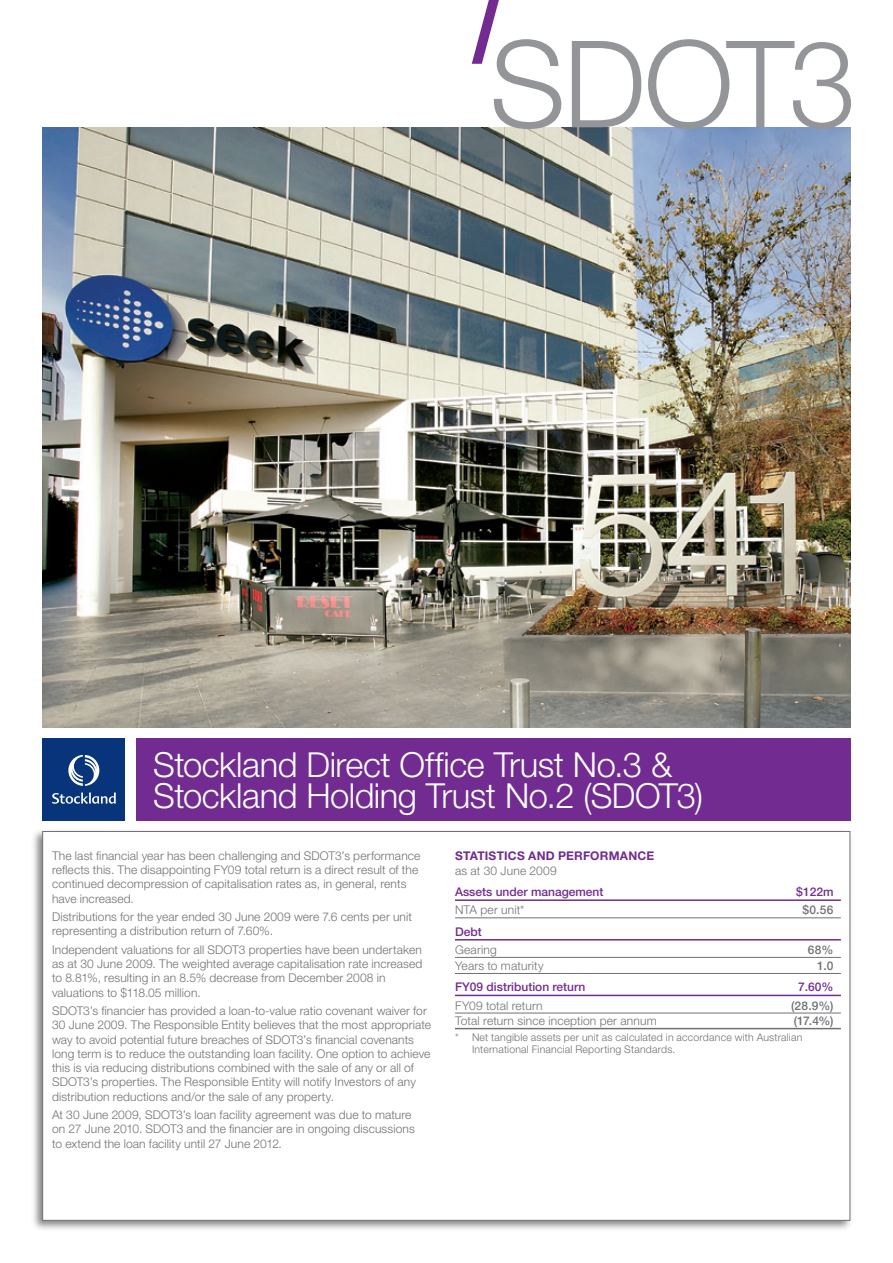
<style>
.page{position:relative;width:893px;height:1263px;background:#fff}
.page>*{position:absolute;margin:0;border:0;box-sizing:border-box;transform-origin:0 0}
.t1{font:300 120.75px "Helvetica Neue LT";letter-spacing:-.03em;color:#939598}
.t2{font:300 34.5px/30.8px "Helvetica Neue LT";letter-spacing:-.015em;color:#fff}
.Body_copy_8_10{font:300 12px/14.2px "Helvetica Neue LT";letter-spacing:.01em;color:#717074}
.Table_Head_Med_8_10{font:500 12px "Helvetica Neue LT";color:#722b91}
.Table_text_8_10_R_25{font:300 12px "Helvetica Neue LT";letter-spacing:.015em;color:#717074}
.Table_text_total_8_1{font:300 12px "Helvetica Neue LT";letter-spacing:.015em;color:#717074}
.Sub_head_blue_cap_8{font:700 12px "Helvetica Neue LT";letter-spacing:.02em;color:#722b91}
.Table_text_8_10_R_25-2{font:500 12px "Helvetica Neue LT";color:#717074}
.Table_text_total_8_1-2{font:500 12px "Helvetica Neue LT";color:#717074}
.Footnote{font:300 10.5px/12px "Helvetica Neue LT";letter-spacing:.02em;color:#717074}
</style>
<div class="page">
<div style="left:31px;top:828px;width:822px;height:404px;background:#231f20;opacity:.55"></div>
<div style="left:43px;top:831px;width:807px;height:389px;background:#fff;border:1px solid #717074"></div>
<img style="left:43px;top:128px;width:807px;height:599px">
<div style="left:43px;top:738px;width:82px;height:82px;background:#08347b"></div>
<svg style="left:68px;top:755px;width:31px;height:31px"></svg>
<svg style="left:52px;top:792px;width:64px;height:12px"></svg>
<div style="left:136px;top:738px;width:714px;height:83px;background:#722b91"></div>
<hr style="left:455px;top:899px;width:386px;height:2px;background:#722b91">
<hr style="left:455px;top:917px;width:386px;height:1px;background:#717074">
<hr style="left:455px;top:939px;width:386px;height:1px;background:#722b91">
<hr style="left:455px;top:957px;width:386px;height:1px;background:#717074">
<hr style="left:455px;top:973px;width:386px;height:1px;background:#717074">
<hr style="left:455px;top:995px;width:386px;height:1px;background:#722b91">
<hr style="left:455px;top:1013px;width:386px;height:1px;background:#717074">
<hr style="left:455px;top:1028px;width:386px;height:1px;background:#717074">
<svg style="left:472px;top:0;width:27px;height:64px"></svg>
<p class="t1" style="left:490px;top:11px;width:368px">SDOT3</p>
<p class="t2" style="left:153px;top:749px;width:552px">Stockland Direct Office Trust No.3 &amp;<br>Stockland Holding Trust No.2 (SDOT3)</p>
<p class="Sub_head_blue_cap_8" style="left:455px;top:848px;width:201px">STATISTICS AND PERFORMANCE</p>
<p class="Body_copy_8_10" style="left:455px;top:863px;width:103px">as at 30 June 2009</p>
<p class="Table_Head_Med_8_10" style="left:455px;top:885px;width:150px">Assets under management</p>
<p class="Table_Head_Med_8_10" style="left:796px;top:885px;width:39px">$122m</p>
<p class="Table_text_8_10_R_25" style="left:455px;top:903px;width:71px">NTA per unit*</p>
<p class="Table_text_8_10_R_25-2" style="left:802px;top:903px;width:32px">$0.56</p>
<p class="Table_Head_Med_8_10" style="left:455px;top:924px;width:28px">Debt</p>
<p class="Table_text_8_10_R_25" style="left:455px;top:942px;width:43px">Gearing</p>
<p class="Table_text_8_10_R_25-2" style="left:808px;top:942px;width:27px">68%</p>
<p class="Table_text_8_10_R_25" style="left:455px;top:958px;width:90px">Years to maturity</p>
<p class="Table_text_8_10_R_25-2" style="left:817px;top:959px;width:18px">1.0</p>
<p class="Table_Head_Med_8_10" style="left:455px;top:980px;width:132px">FY09 distribution return</p>
<p class="Table_Head_Med_8_10" style="left:798px;top:980px;width:37px">7.60%</p>
<p class="Table_text_8_10_R_25" style="left:455px;top:998px;width:89px">FY09 total return</p>
<p class="Table_text_8_10_R_25-2" style="left:791px;top:998px;width:44px">(28.9%)</p>
<p class="Table_text_total_8_1" style="left:455px;top:1013px;width:203px">Total return since inception per annum</p>
<p class="Table_text_total_8_1-2" style="left:794px;top:1013px;width:41px">(17.4%)</p>
<p class="Footnote" style="left:472px;top:1031px;width:332px;text-indent:-17px">* Net tangible assets per unit as calculated in accordance with Australian<br>International Financial Reporting Standards.</p>
<p class="Body_copy_8_10" style="left:52px;top:848px;width:370px">The last financial year has been challenging and SDOT3’s performance reflects this. The disappointing FY09 total return is a direct result of the continued decompression of capitalisation rates as, in general, rents have increased.</p>
<p class="Body_copy_8_10" style="left:52px;top:909px;width:361px">Distributions for the year ended 30 June 2009 were 7.6 cents per unit representing a distribution return of 7.60%.</p>
<p class="Body_copy_8_10" style="left:52px;top:942px;width:372px">Independent valuations for all SDOT3 properties have been undertaken as at 30 June 2009. The weighted average capitalisation rate increased to 8.81%, resulting in an 8.5% decrease from December 2008 in valuations to $118.05 million.</p>
<p class="Body_copy_8_10" style="left:52px;top:1003px;width:381px">SDOT3’s financier has provided a loan-to-value ratio covenant waiver for 30 June 2009. The Responsible Entity believes that the most appropriate way to avoid potential future breaches of SDOT3’s financial covenants long term is to reduce the outstanding loan facility. One option to achieve this is via reducing distributions combined with the sale of any or all of SDOT3’s properties. The Responsible Entity will notify Investors of any distribution reductions and/or the sale of any property.</p>
<p class="Body_copy_8_10" style="left:52px;top:1107px;width:364px">At 30 June 2009, SDOT3’s loan facility agreement was due to mature on 27 June 2010. SDOT3 and the financier are in ongoing discussions to extend the loan facility until 27 June 2012.</p>
</div>
